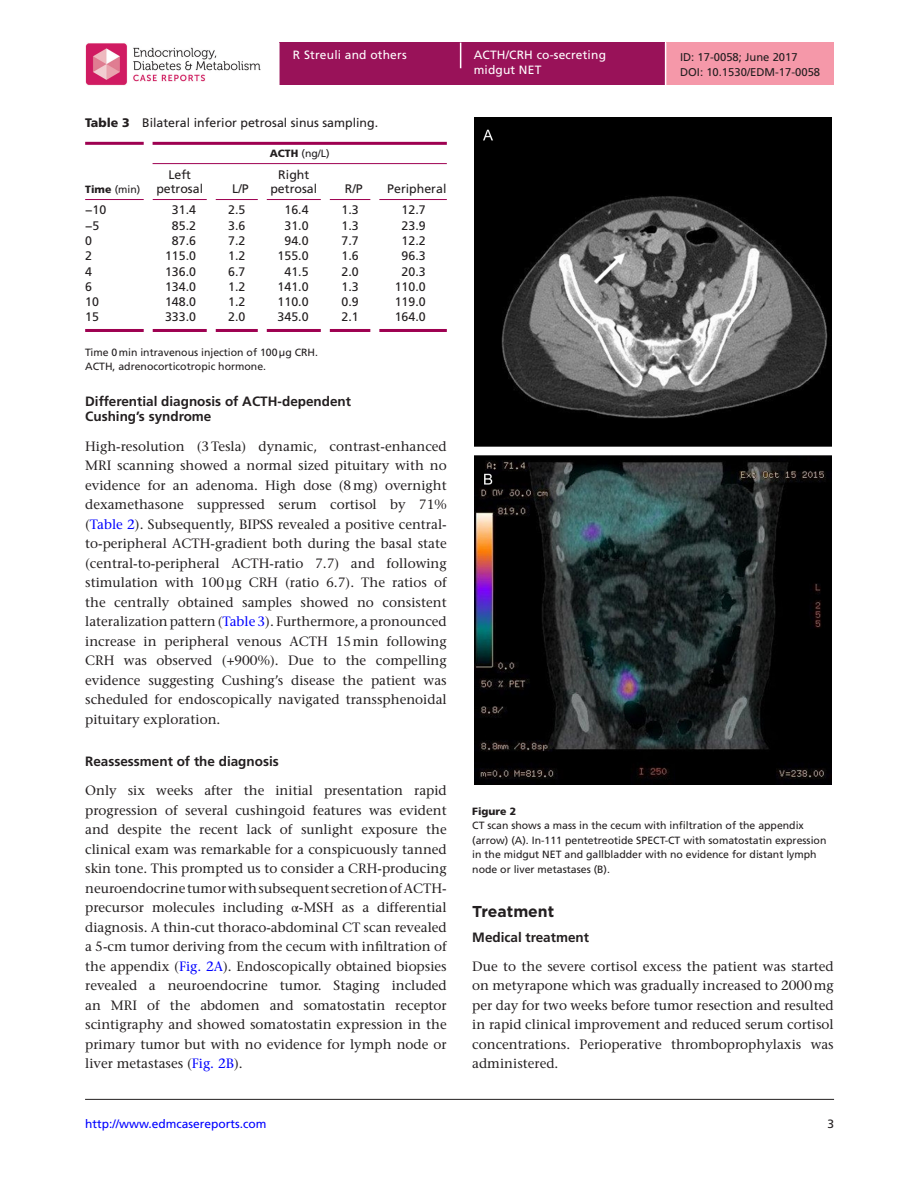
<style>
.page{position:relative;width:919px;height:1187px;background:#fff}
.page>*{position:absolute;margin:0;border:0;box-sizing:border-box;transform-origin:0 0}
.t1{font:700 15.75px "Gotham";color:#231f20}
.TXT{font:500 13.5px/19.5px "Stone Serif Std";color:#231f20;text-align:justify}
.H2-H1{font:700 13.5px/15px "Frutiger LT Std";color:#231f20}
.TB{font:12.3px/14.7px "Frutiger LT Std";color:#231f20;text-align:center}
.TC{font:12.3px "Frutiger LT Std";color:#231f20}
.TB_Bot_Rule{font:12.3px "Frutiger LT Std";color:#231f20}
.t2{font:12px/14.7px "Frutiger LT Std";letter-spacing:.015em;color:#fff}
.t3{font:12px "Frutiger LT Std";color:#00f}
.t4{font:12px "Frutiger LT Std";color:#231f20}
.t5{font:11.25px "Frutiger LT Std";color:#231f20}
.FC{font:10.5px/14.7px "Frutiger LT Std";color:#231f20}
.TFN_F{font:10.5px "Frutiger LT Std";color:#231f20}
.TFN{font:10.5px "Frutiger LT Std";color:#231f20}
.TCH{font:10.5px "Frutiger LT Std";color:#231f20}
.FC-2{font:900 10.5px "Frutiger LT Std";color:#231f20}
.s1{font-weight:900}
.s2{color:#00f}
.s3{font-family:"STIX General";font-weight:400}
</style>
<div class="page">
<div style="left:279px;top:43px;width:385px;height:42px;background:#991259"></div>
<div style="left:666px;top:43px;width:167px;height:42px;background:#f598a9"></div>
<svg style="left:460px;top:43px;width:1px;height:25px"></svg>
<img style="left:85px;top:43px;width:176px;height:42px">
<hr style="left:85px;top:1098px;width:749px;height:1px;background:#231f20">
<hr style="left:85px;top:142px;width:59px;height:3px;background:#9e0151">
<hr style="left:85px;top:199px;width:59px;height:1px;background:#9e0151">
<hr style="left:152px;top:142px;width:295px;height:3px;background:#9e0151">
<hr style="left:152px;top:163px;width:295px;height:1px;background:#9e0151">
<hr style="left:153px;top:199px;width:54px;height:1px;background:#9e0151">
<hr style="left:216px;top:199px;width:42px;height:1px;background:#9e0151">
<hr style="left:267px;top:199px;width:54px;height:1px;background:#9e0151">
<hr style="left:330px;top:199px;width:40px;height:1px;background:#9e0151">
<hr style="left:379px;top:199px;width:68px;height:1px;background:#9e0151">
<hr style="left:85px;top:329px;width:59px;height:3px;background:#9e0151">
<hr style="left:153px;top:329px;width:54px;height:3px;background:#9e0151">
<hr style="left:216px;top:329px;width:42px;height:3px;background:#9e0151">
<hr style="left:267px;top:329px;width:54px;height:3px;background:#9e0151">
<hr style="left:330px;top:329px;width:40px;height:3px;background:#9e0151">
<hr style="left:379px;top:329px;width:68px;height:3px;background:#9e0151">
<img style="left:474px;top:117px;width:357px;height:667px">
<p class="t2" style="left:293px;top:48px;width:115px">R Streuli and others</p>
<p class="t5" style="left:680px;top:51px;width:119px">ID: 17-0058; June 2017</p>
<p class="t5" style="left:680px;top:65px;width:142px">DOI: 10.1530/EDM-17-0058</p>
<p class="t2" style="left:473px;top:48px;width:134px">ACTH/CRH co-secreting midgut NET</p>
<p class="TC" style="left:85px;top:115px;width:294px"><span class="s1">Table 3</span> Bilateral inferior petrosal sinus sampling.</p>
<p class="TCH" style="left:85px;top:183px;width:57px"><span class="s1">Time</span> (min)</p>
<p class="TB" style="left:156px;top:167px;width:48px">Left petrosal</p>
<p class="TB" style="left:232px;top:181px;width:18px">L/P</p>
<p class="TCH" style="left:270px;top:147px;width:61px"><span class="s1">ACTH</span> (ng/L)</p>
<p class="TB" style="left:270px;top:167px;width:48px">Right petrosal</p>
<p class="TB" style="left:345px;top:181px;width:19px">R/P</p>
<p class="TB" style="left:387px;top:181px;width:61px">Peripheral</p>
<p class="TB" style="left:85px;top:203px;width:23px">−10</p>
<p class="TB" style="left:172px;top:203px;width:26px">31.4</p>
<p class="TB" style="left:228px;top:203px;width:19px">2.5</p>
<p class="TB" style="left:284px;top:203px;width:26px">16.4</p>
<p class="TB" style="left:341px;top:203px;width:19px">1.3</p>
<p class="TB" style="left:401px;top:203px;width:26px">12.7</p>
<p class="TB" style="left:85px;top:218px;width:16px">−5</p>
<p class="TB" style="left:172px;top:218px;width:26px">85.2</p>
<p class="TB" style="left:228px;top:218px;width:19px">3.6</p>
<p class="TB" style="left:284px;top:218px;width:26px">31.0</p>
<p class="TB" style="left:341px;top:218px;width:19px">1.3</p>
<p class="TB" style="left:401px;top:218px;width:26px">23.9</p>
<p class="TB" style="left:85px;top:233px;width:8px">0</p>
<p class="TB" style="left:172px;top:233px;width:26px">87.6</p>
<p class="TB" style="left:228px;top:233px;width:19px">7.2</p>
<p class="TB" style="left:284px;top:233px;width:26px">94.0</p>
<p class="TB" style="left:341px;top:233px;width:19px">7.7</p>
<p class="TB" style="left:401px;top:233px;width:26px">12.2</p>
<p class="TB" style="left:85px;top:249px;width:8px">2</p>
<p class="TB" style="left:165px;top:249px;width:32px">115.0</p>
<p class="TB" style="left:228px;top:249px;width:19px">1.2</p>
<p class="TB" style="left:277px;top:249px;width:32px">155.0</p>
<p class="TB" style="left:341px;top:249px;width:19px">1.6</p>
<p class="TB" style="left:401px;top:249px;width:26px">96.3</p>
<p class="TB" style="left:85px;top:264px;width:8px">4</p>
<p class="TB" style="left:165px;top:264px;width:32px">136.0</p>
<p class="TB" style="left:228px;top:264px;width:19px">6.7</p>
<p class="TB" style="left:284px;top:264px;width:26px">41.5</p>
<p class="TB" style="left:341px;top:264px;width:19px">2.0</p>
<p class="TB" style="left:401px;top:264px;width:26px">20.3</p>
<p class="TB" style="left:85px;top:279px;width:8px">6</p>
<p class="TB" style="left:165px;top:279px;width:32px">134.0</p>
<p class="TB" style="left:228px;top:279px;width:19px">1.2</p>
<p class="TB" style="left:277px;top:279px;width:32px">141.0</p>
<p class="TB" style="left:341px;top:279px;width:19px">1.3</p>
<p class="TB" style="left:394px;top:279px;width:32px">110.0</p>
<p class="TB" style="left:85px;top:294px;width:15px">10</p>
<p class="TB" style="left:165px;top:294px;width:32px">148.0</p>
<p class="TB" style="left:228px;top:294px;width:19px">1.2</p>
<p class="TB" style="left:277px;top:294px;width:32px">110.0</p>
<p class="TB" style="left:341px;top:294px;width:19px">0.9</p>
<p class="TB" style="left:394px;top:294px;width:32px">119.0</p>
<p class="TB_Bot_Rule" style="left:85px;top:310px;width:15px">15</p>
<p class="TB_Bot_Rule" style="left:165px;top:310px;width:32px">333.0</p>
<p class="TB_Bot_Rule" style="left:228px;top:310px;width:19px">2.0</p>
<p class="TB_Bot_Rule" style="left:277px;top:310px;width:32px">345.0</p>
<p class="TB_Bot_Rule" style="left:341px;top:310px;width:19px">2.1</p>
<p class="TB_Bot_Rule" style="left:394px;top:310px;width:32px">164.0</p>
<p class="TFN_F" style="left:85px;top:346px;width:234px">Time 0min intravenous injection of 100µg CRH.</p>
<p class="TFN" style="left:85px;top:360px;width:182px">ACTH, adrenocorticotropic hormone.</p>
<h2 class="H2-H1" style="left:85px;top:394px;width:267px">Differential diagnosis of ACTH-dependent<br>Cushing’s syndrome</h2>
<p class="TXT" style="left:85px;top:436px;width:363px">High-resolution (3Tesla) dynamic, contrast-enhanced MRI scanning showed a normal sized pituitary with no evidence for an adenoma. High dose (8mg) overnight dexamethasone suppressed serum cortisol by 71% (<span class="s2">Table 2</span>). Subsequently, BIPSS revealed a positive central&shy;to-peripheral ACTH-gradient both during the basal state (central-to-peripheral ACTH-ratio 7.7) and following stimulation with 100µg CRH (ratio 6.7). The ratios of the centrally obtained samples showed no consistent lateralization pattern (<span class="s2">Table 3</span>). Furthermore, a pronounced increase in peripheral venous ACTH 15min following CRH was observed (+900%). Due to the compelling evidence suggesting Cushing’s disease the patient was scheduled for endoscopically navigated transsphenoidal pituitary exploration.</p>
<h2 class="H2-H1" style="left:85px;top:753px;width:195px">Reassessment of the diagnosis</h2>
<p class="TXT" style="left:85px;top:780px;width:363px">Only six weeks after the initial presentation rapid progression of several cushingoid features was evident and despite the recent lack of sunlight exposure the clinical exam was remarkable for a conspicuously tanned skin tone. This prompted us to consider a CRH-producing neuroendocrine tumor with subsequent secretion of ACTH&shy;precursor molecules including <span class="s3">α</span>-MSH as a differential diagnosis. A thin-cut thoraco-abdominal CT scan revealed a 5-cm tumor deriving from the cecum with infiltration of the appendix (<span class="s2">Fig. 2A</span>). Endoscopically obtained biopsies revealed a neuroendocrine tumor. Staging included an MRI of the abdomen and somatostatin receptor scintigraphy and showed somatostatin expression in the primary tumor but with no evidence for lymph node or liver metastases (<span class="s2">Fig. 2B</span>).</p>
<p class="FC-2" style="left:472px;top:804px;width:45px">Figure 2</p>
<p class="FC" style="left:472px;top:818px;width:355px">CT scan shows a mass in the cecum with infiltration of the appendix (arrow) (A). In-111 pentetreotide SPECT-CT with somatostatin expression in the midgut NET and gallbladder with no evidence for distant lymph node or liver metastases (B).</p>
<h1 class="t1" style="left:472px;top:900px;width:84px">Treatment</h1>
<p class="H2-H1" style="left:472px;top:929px;width:118px">Medical treatment</p>
<p class="TXT" style="left:472px;top:956px;width:363px">Due to the severe cortisol excess the patient was started on metyrapone which was gradually increased to 2000mg per day for two weeks before tumor resection and resulted in rapid clinical improvement and reduced serum cortisol concentrations. Perioperative thromboprophylaxis was administered.</p>
<p class="t3" style="left:85px;top:1116px;width:183px">http://www.edmcasereports.com</p>
<p class="t4" style="left:827px;top:1116px;width:8px">3</p>
</div>
